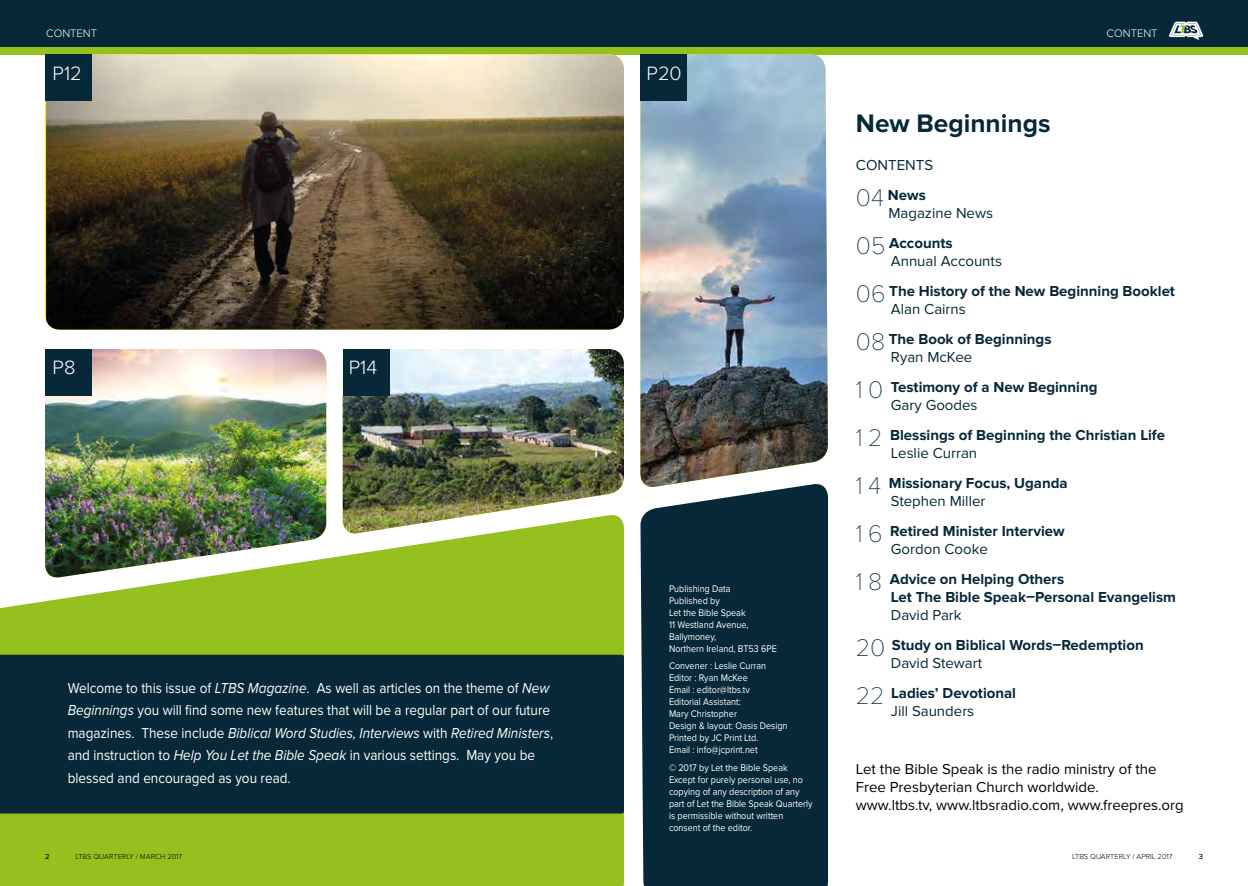
<style>
.page{position:relative;width:1248px;height:886px;background:#fff}
.page>*{position:absolute;margin:0;border:0;box-sizing:border-box;transform-origin:0 0}
.t1{font:700 26.25px "Proxima Nova";color:#062838}
.t2{font:300 20px "Proxima Nova";color:#fff}
.t3{font:700 15px/30px "Proxima Nova";color:#062838}
.t4{font:15px/22.5px "Proxima Nova";color:#fff;scale:.9 1}
.t5{font:15px/18px "Proxima Nova";color:#000}
.t6{font:15px/30px "Proxima Nova";color:#062838}
.t7{font:300 11.25px "Proxima Nova";color:#fff}
.t8{font:10px/12px "Proxima Nova";color:#fff;scale:.9 1}
.t9{font:300 7.5px "Proxima Nova";color:#000}
.t10{font:500 7.5px "Proxima Nova";color:#000}
.s1{font-style:italic}
.s2{font-family:"Proxima Nova T";font-weight:100;font-size:25px}
.s3{font-weight:700}
.s4{font-weight:400}
</style>
<div class="page">
<div style="left:640px;top:489px;width:188px;height:397px;background:#062838"></div>
<svg style="left:0;top:513px;width:624px;height:373px;background:#9cc42f"></svg>
<div style="left:0;top:46px;width:1247px;height:8px;background:#95c11f"></div>
<div style="left:0;top:0;width:1247px;height:46px;background:#062838"></div>
<img style="left:46px;top:54px;width:578px;height:276px">
<img style="left:45px;top:349px;width:281px;height:230px">
<img style="left:343px;top:349px;width:281px;height:186px">
<img style="left:640px;top:54px;width:188px;height:435px">
<div style="left:45px;top:54px;width:47px;height:47px;background:#062838"></div>
<div style="left:640px;top:54px;width:47px;height:47px;background:#062838"></div>
<div style="left:45px;top:349px;width:47px;height:47px;background:#062838"></div>
<div style="left:343px;top:349px;width:46px;height:47px;background:#062838"></div>
<svg style="left:1168px;top:21px;width:35px;height:20px"></svg>
<div style="left:0;top:655px;width:624px;height:158px;background:#062838"></div>
<p class="t7" style="left:46px;top:27px;width:52px">CONTENT</p>
<p class="t7" style="left:1106px;top:27px;width:52px">CONTENT</p>
<h2 class="t2" style="left:53px;top:62px;width:31px">P12</h2>
<h2 class="t2" style="left:646px;top:62px;width:37px">P20</h2>
<h2 class="t2" style="left:53px;top:356px;width:24px">P8</h2>
<h2 class="t2" style="left:349px;top:356px;width:30px">P14</h2>
<p class="t4" style="left:68px;top:677px;width:541px">Welcome to this issue of <span class="s1">LTBS Magazine</span>. As well as articles on the theme of <span class="s1">New Beginnings</span> you will find some new features that will be a regular part of our future magazines. These include <span class="s1">Biblical Word Studies, Interviews</span> with <span class="s1">Retired Ministers</span>, and instruction to <span class="s1">Help You Let the Bible Speak</span> in various settings. May you be blessed and encouraged as you read.</p>
<p class="t8" style="left:669px;top:583px;width:121px">Publishing Data<br>Published by<br>Let the Bible Speak<br>11 Westland Avenue,<br>Ballymoney,<br>Northern Ireland, BT53 6PE</p>
<p class="t8" style="left:669px;top:660px;width:133px">Convener : Leslie Curran<br>Editor : Ryan McKee<br>Email : editor@ltbs.tv<br>Editorial Assistant:<br>Mary Christopher<br>Design &amp; layout: Oasis Design<br>Printed by JC Print Ltd.<br>Email : info@jcprint.net</p>
<p class="t8" style="left:669px;top:762px;width:161px">© 2017 by Let the Bible Speak<br>Except for purely personal use, no copying of any description of any part of Let the Bible Speak Quarterly is permissible without written consent of the editor.</p>
<h1 class="t1" style="left:855px;top:108px;width:196px">New Beginnings</h1>
<h3 class="t6" style="left:855px;top:150px;width:79px">CONTENTS<br><span class="s2">04</span> <span class="s3">News</span></h3>
<h3 class="t6" style="left:855px;top:198px;width:139px;text-indent:32px">Magazine News<br><span class="s2">05</span> <span class="s3">Accounts</span></h3>
<h3 class="t3" style="left:855px;top:247px;width:320px;text-indent:35px"><span class="s4">Annual Accounts<br></span><span class="s2">06</span> The History of the New Beginning Booklet</h3>
<h3 class="t3" style="left:855px;top:295px;width:197px;text-indent:35px"><span class="s4">Alan Cairns<br></span><span class="s2">08</span> The Book of Beginnings</h3>
<h3 class="t3" style="left:855px;top:343px;width:243px;text-indent:35px"><span class="s4">Ryan McKee<br></span><span class="s2">1 0</span> Testimony of a New Beginning</h3>
<h3 class="t3" style="left:855px;top:391px;width:311px;text-indent:35px"><span class="s4">Gary Goodes<br></span><span class="s2">1 2</span> Blessings of Beginning the Christian Life</h3>
<h3 class="t3" style="left:855px;top:439px;width:213px;text-indent:35px"><span class="s4">Leslie Curran<br></span><span class="s2">1 4</span> Missionary Focus, Uganda</h3>
<h3 class="t3" style="left:855px;top:487px;width:210px;text-indent:35px"><span class="s4">Stephen Miller<br></span><span class="s2">1 6</span> Retired Minister Interview</h3>
<h3 class="t3" style="left:855px;top:535px;width:210px;text-indent:35px"><span class="s4">Gordon Cooke<br></span><span class="s2">1 8</span> Advice on Helping Others</h3>
<h3 class="t3" style="left:890px;top:583px;width:286px">Let The Bible Speak–Personal Evangelism</h3>
<h3 class="t3" style="left:855px;top:601px;width:289px;text-indent:35px"><span class="s4">David Park<br></span><span class="s2">20</span> Study on Biblical Words–Redemption</h3>
<h3 class="t3" style="left:855px;top:649px;width:162px;text-align:center"><span class="s4">David Stewart<br></span><span class="s2">22</span> Ladies’ Devotional</h3>
<h3 class="t6" style="left:890px;top:696px;width:85px">Jill Saunders</h3>
<h3 class="t5" style="left:855px;top:761px;width:329px">Let the Bible Speak is the radio ministry of the<br>Free Presbyterian Church worldwide.<br>www.ltbs.tv, www.ltbsradio.com, www.freepres.org</h3>
<p class="t9" style="left:75px;top:852px;width:102px">LTBS QUARTERLY / APRIL 2017</p>
<p class="t9" style="left:1071px;top:852px;width:102px">LTBS QUARTERLY / APRIL 2017</p>
<p class="t10" style="left:1198px;top:852px;width:6px">3</p>
<p class="t10" style="left:45px;top:852px;width:6px">2</p>
<p class="t9" style="left:140px;top:852px;width:44px">MARCH 2017</p>
</div>
